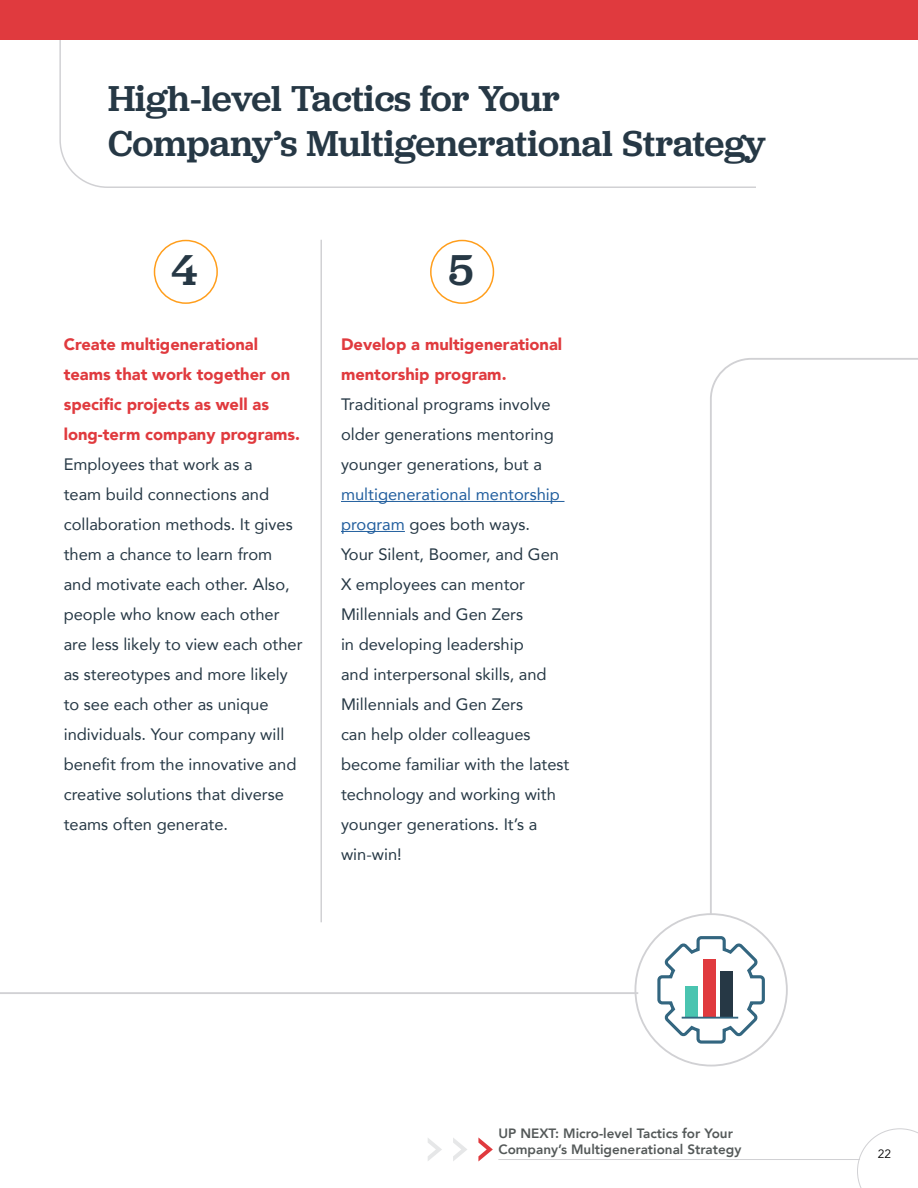
<style>
.page{position:relative;width:918px;height:1188px;background:#fff}
.page>*{position:absolute;margin:0;border:0;box-sizing:border-box;transform-origin:0 0}
.t1{font:500 45px "Jubilat";color:#263845}
.t2{font:500 37.5px/45px "Jubilat";color:#263845}
.t3{font:16.5px/30px "Avenir";color:#263845}
.t4{font:900 16.5px/30px "Avenir";color:#e03a3e}
.t5{font:800 13.5px/16.2px "Avenir";color:#545959}
.t6{font:12px "Avenir";color:#000}
.s1{color:#215e9e}
</style>
<div class="page">
<svg style="left:710px;top:358px;width:208px;height:573px"></svg>
<svg style="left:59px;top:39px;width:698px;height:149px"></svg>
<svg style="left:453px;top:1138px;width:14px;height:23px"></svg>
<svg style="left:428px;top:1138px;width:14px;height:23px"></svg>
<svg style="left:478px;top:1128px;width:440px;height:60px"></svg>
<div style="left:0;top:0;width:918px;height:39px;background:#e03a3e"></div>
<hr style="left:341px;top:501px;width:223px;height:1px;background:#215e9e">
<hr style="left:341px;top:531px;width:64px;height:1px;background:#215e9e">
<div style="left:154px;top:240px;width:64px;height:64px;border:2px solid #ff9e1c;border-radius:50%"></div>
<div style="left:430px;top:240px;width:64px;height:64px;border:2px solid #ff9e1c;border-radius:50%"></div>
<hr style="left:320px;top:240px;width:2px;height:682px;background:#d1d1d4">
<div style="left:635px;top:914px;width:152px;height:152px;background:#fff;border-radius:50%"></div>
<svg style="left:656px;top:935px;width:110px;height:110px"></svg>
<hr style="left:0;top:992px;width:638px;height:2px;background:#d1d1d4">
<h2 class="t2" style="left:108px;top:75px;width:659px">High-level Tactics for Your<br>Company’s Multigenerational Strategy</h2>
<h1 class="t1" style="left:172px;top:241px;width:28px">4</h1>
<h1 class="t1" style="left:449px;top:241px;width:26px">5</h1>
<p class="t4" style="left:64px;top:329px;width:238px">Create multigenerational teams that work together on specific projects as well as long-term company programs.</p>
<p class="t3" style="left:64px;top:449px;width:240px">Employees that work as a<br>team build connections and collaboration methods. It gives them a chance to learn from and motivate each other. Also, people who know each other are less likely to view each other as stereotypes and more likely to see each other as unique individuals. Your company will benefit from the innovative and creative solutions that diverse teams often generate.</p>
<p class="t4" style="left:341px;top:329px;width:223px">Develop a multigenerational mentorship program.</p>
<p class="t3" style="left:341px;top:389px;width:214px">Traditional programs involve older generations mentoring younger generations, but a</p>
<p class="t3" style="left:341px;top:479px;width:230px"><span class="s1">multigenerational mentorship program</span> goes both ways.<br>Your Silent, Boomer, and Gen<br>X employees can mentor<br>Millennials and Gen Zers<br>in developing leadership<br>and interpersonal skills, and<br>Millennials and Gen Zers<br>can help older colleagues become familiar with the latest technology and working with younger generations. It’s a win-win!</p>
<p class="t5" style="left:498px;top:1125px;width:244px">UP NEXT: Micro-level Tactics for Your<br>Company’s Multigenerational Strategy</p>
<p class="t6" style="left:878px;top:1147px;width:15px">22</p>
</div>
